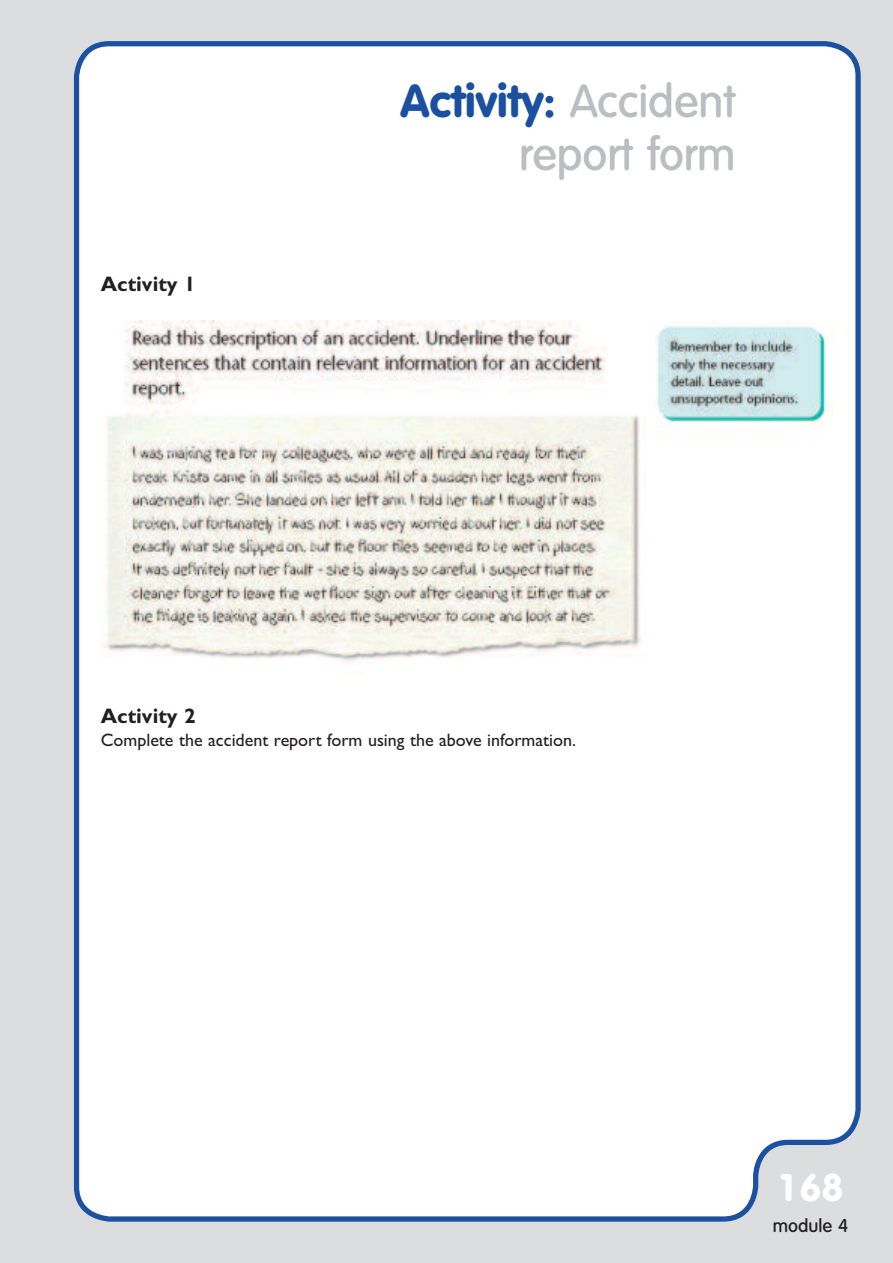
<style>
.page{position:relative;width:893px;height:1263px;background:#dcdddf}
.page>*{position:absolute;margin:0;border:0;box-sizing:border-box;transform-origin:0 0}
.t1{font:500 45px/52.5px "Volkswagen";color:#bcbdc0;text-align:right}
.t2{font:700 37.5px "Volkswagen";color:#fff}
.t3{font:700 21px "Gill Sans";color:#231f20}
.t4{font:18px "Gill Sans";color:#231f20}
.t5{font:500 18px "Volkswagen";color:#231f20}
.s1{font-weight:700;color:#1a509f}
</style>
<div class="page">
<div style="left:73px;top:41px;width:788px;height:1181px;background:#fff"></div>
<img style="left:101px;top:320px;width:545px;height:357px">
<img style="left:655px;top:320px;width:183px;height:266px">
<p class="t3" style="left:101px;top:276px;width:96px">Activity 1</p>
<h1 class="t1" style="left:400px;top:76px;width:337px"><span class="s1">Activity:</span> Accident report form</h1>
<p class="t3" style="left:101px;top:708px;width:96px">Activity 2</p>
<p class="t4" style="left:101px;top:729px;width:477px">Complete the accident report form using the above information.</p>
<h2 class="t2" style="left:777px;top:1166px;width:68px">168</h2>
<p class="t5" style="left:773px;top:1215px;width:77px">module 4</p>
</div>
